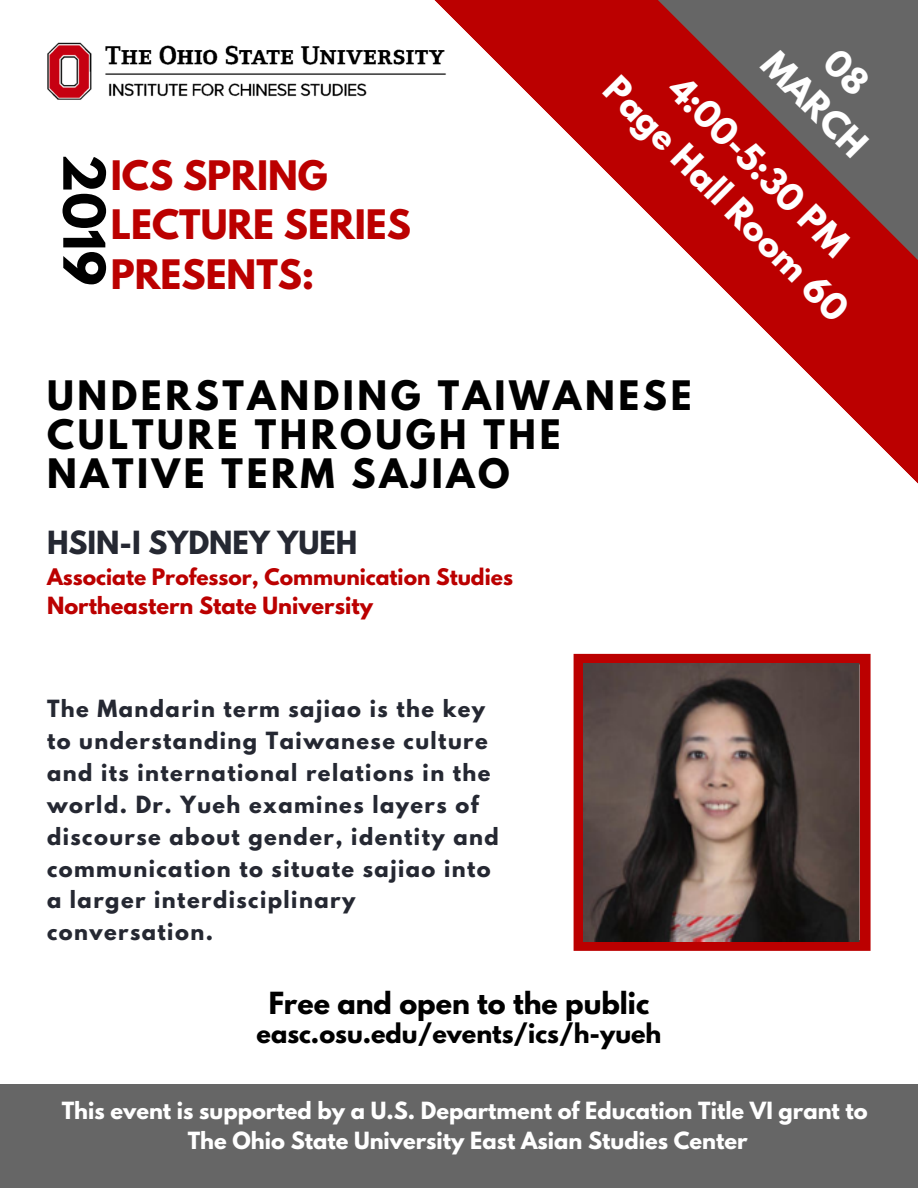
<style>
.page{position:relative;width:918px;height:1188px;background:#fff}
.page>*{position:absolute;margin:0;border:0;box-sizing:border-box;transform-origin:0 0}
.t1{font:700 51px "League Spartan";color:#000}
.t2{font:700 36px/38.8px "League Spartan";letter-spacing:.1em;color:#000}
.t3{font:700 36px/49.5px "League Spartan";color:#b00}
.t4{font:700 33px/46px "League Spartan";color:#fff;text-align:center}
.t5{font:700 28.35px "League Spartan";color:#252832}
.t6{font:700 27px "League Spartan";color:#000}
.t7{font:700 24px "League Spartan";color:#000}
.t8{font:700 21px/31.8px "League Spartan";letter-spacing:.07em;color:#252832}
.t9{font:700 21px/29.2px "League Spartan";color:#fff;text-align:center}
.t10{font:700 21px "League Spartan";color:#b00}
.t11{font:700 20.25px "League Spartan";color:#b00}
</style>
<div class="page">
<svg style="left:434px;top:0;width:484px;height:484px"></svg>
<svg style="left:658px;top:0;width:260px;height:260px;background:#933333"></svg>
<div style="left:0;top:1084px;width:918px;height:104px;background:#666"></div>
<svg style="left:574px;top:654px;width:297px;height:297px;background:#b80505"></svg>
<img style="left:47px;top:43px;width:399px;height:57px">
<img style="left:583px;top:663px;width:278px;height:278px">
<div style="left:821px;top:46px;width:51px;height:51px;background:#666"></div>
<h1 class="t1" style="left:109px;top:154px;width:133px;rotate:90deg">2019</h1>
<h2 class="t3" style="left:111px;top:155px;width:302px">ICS SPRING<br>LECTURE SERIES<br>PRESENTS:</h2>
<h3 class="t4" style="left:782px;top:44px;width:132px;rotate:45deg">MARCH</h3>
<h3 class="t4" style="left:656px;top:37px;width:329px;rotate:45deg">4:00-5:30 PM<br>Page Hall Room 60</h3>
<h2 class="t2" style="left:47px;top:381px;width:646px">UNDERSTANDING TAIWANESE<br>CULTURE THROUGH THE<br>NATIVE TERM SAJIAO</h2>
<h3 class="t5" style="left:47px;top:529px;width:312px">HSIN-I SYDNEY YUEH</h3>
<p class="t11" style="left:47px;top:567px;width:468px">Associate Professor, Communication Studies</p>
<p class="t10" style="left:47px;top:595px;width:327px">Northeastern State University</p>
<p class="t8" style="left:47px;top:696px;width:453px">The Mandarin term sajiao is the key to understanding Taiwanese culture and its international relations in the world. Dr. Yueh examines layers of discourse about gender, identity and communication to situate sajiao into a larger interdisciplinary conversation.</p>
<p class="t6" style="left:269px;top:990px;width:382px">Free and open to the public</p>
<p class="t7" style="left:257px;top:1021px;width:406px">easc.osu.edu/events/ics/h-yueh</p>
<p class="t9" style="left:62px;top:1099px;width:808px">This event is supported by a U.S. Department of Education Title VI grant to<br>The Ohio State University East Asian Studies Center</p>
</div>
